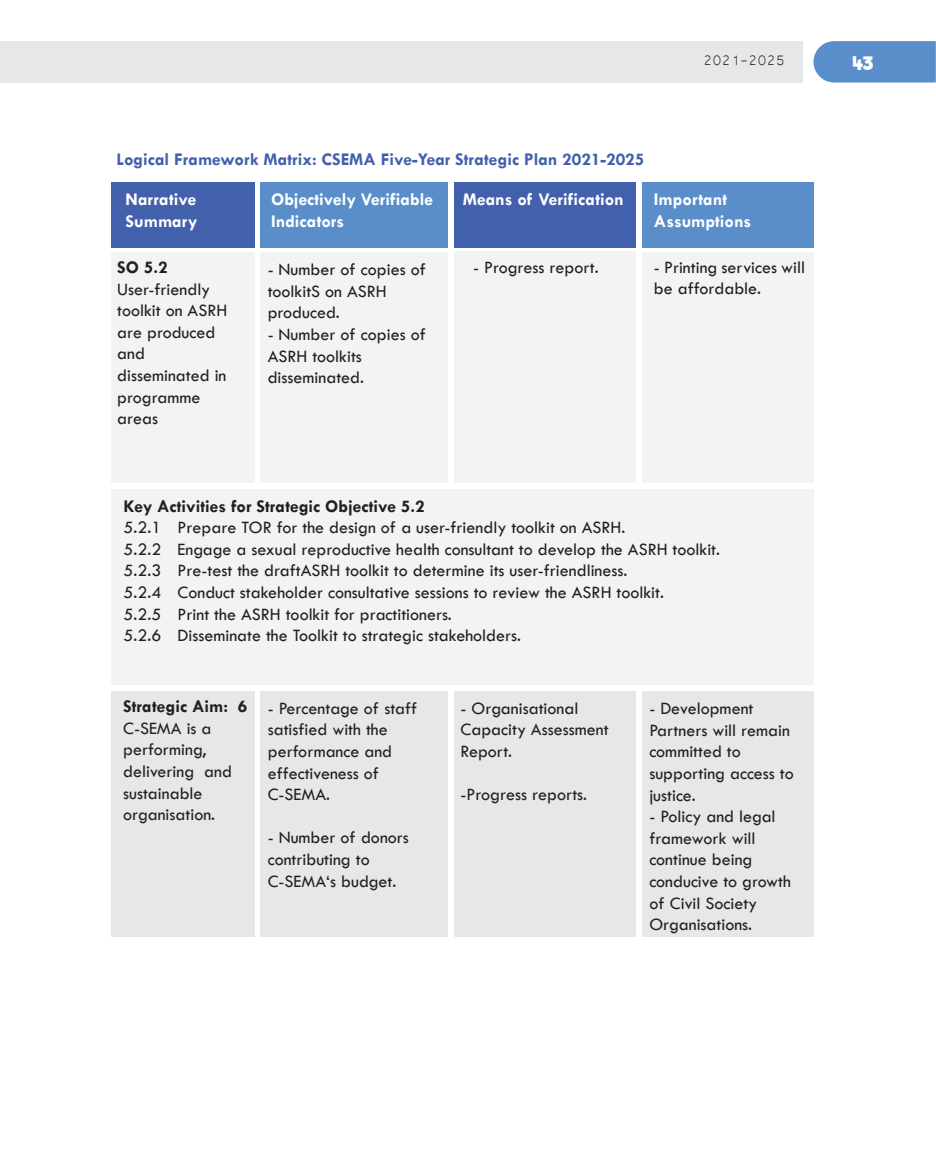
<style>
.page{position:relative;width:936px;height:1149px;background:#fff}
.page>*{position:absolute;margin:0;border:0;box-sizing:border-box;transform-origin:0 0}
.t1{font:18px/21.6px "Tw Cen";color:#231f20}
.t2{font:700 18px/21.6px "Tw Cen";color:#fff}
.t3{font:700 18px "Tw Cen";color:#4260ac}
.t4{font:700 18px "Tw Cen";color:#231f20}
.t5{font:17.7px "Microsoft Yi Baiti";color:#231f20}
.t6{font:700 17.7px "Riffic Free";color:#fff}
</style>
<div class="page">
<div style="left:111px;top:182px;width:144px;height:66px;background:#4260ac"></div>
<div style="left:260px;top:182px;width:187px;height:66px;background:#598eca"></div>
<div style="left:454px;top:182px;width:182px;height:65px;background:#4260ac"></div>
<div style="left:642px;top:182px;width:172px;height:66px;background:#598eca"></div>
<div style="left:111px;top:252px;width:144px;height:231px;background:#f2f3f4"></div>
<div style="left:260px;top:252px;width:187px;height:231px;background:#f2f3f4"></div>
<div style="left:454px;top:251px;width:182px;height:232px;background:#f2f3f4"></div>
<div style="left:642px;top:252px;width:172px;height:231px;background:#f2f3f4"></div>
<div style="left:111px;top:691px;width:144px;height:245px;background:#e6e7e9"></div>
<div style="left:260px;top:691px;width:187px;height:245px;background:#e6e7e9"></div>
<div style="left:454px;top:691px;width:181px;height:245px;background:#e6e7e9"></div>
<div style="left:642px;top:691px;width:172px;height:245px;background:#e6e7e9"></div>
<div style="left:111px;top:489px;width:702px;height:195px;background:#f2f3f4"></div>
<div style="left:0;top:41px;width:802px;height:41px;background:#e6e7e9"></div>
<div style="left:813px;top:41px;width:122px;height:41px;background:#598eca"></div>
<p class="t3" style="left:116px;top:149px;width:529px">Logical Framework Matrix: CSEMA Five-Year Strategic Plan 2021-2025</p>
<p class="t5" style="left:703px;top:50px;width:83px">2021-2025</p>
<p class="t2" style="left:126px;top:188px;width:73px">Narrative<br>Summary</p>
<p class="t2" style="left:271px;top:188px;width:163px">Objectively Verifiable<br>Indicators</p>
<p class="t2" style="left:463px;top:188px;width:162px">Means of Verification</p>
<p class="t2" style="left:654px;top:188px;width:99px">Important<br>Assumptions</p>
<p class="t1" style="left:268px;top:258px;width:160px">- Number of copies of toolkitS on ASRH produced.</p>
<p class="t1" style="left:268px;top:323px;width:160px">- Number of copies of<br>ASRH toolkits disseminated.</p>
<p class="t4" style="left:117px;top:256px;width:52px">SO 5.2</p>
<p class="t1" style="left:117px;top:278px;width:112px">User-friendly toolkit on ASRH are produced and disseminated in programme areas</p>
<p class="t1" style="left:473px;top:256px;width:127px">- Progress report.</p>
<p class="t1" style="left:654px;top:256px;width:152px">- Printing services will be affordable.</p>
<p class="t4" style="left:124px;top:495px;width:302px">Key Activities for Strategic Objective 5.2</p>
<p class="t1" style="left:124px;top:516px;width:598px">5.2.1 Prepare TOR for the design of a user-friendly toolkit on ASRH.<br>5.2.2 Engage a sexual reproductive health consultant to develop the ASRH toolkit.<br>5.2.3 Pre-test the draftASRH toolkit to determine its user-friendliness.<br>5.2.4 Conduct stakeholder consultative sessions to review the ASRH toolkit.<br>5.2.5 Print the ASRH toolkit for practitioners.<br>5.2.6 Disseminate the Toolkit to strategic stakeholders.</p>
<p class="t4" style="left:123px;top:695px;width:125px">Strategic Aim: 6</p>
<p class="t1" style="left:123px;top:717px;width:110px">C-SEMA is a performing, delivering and sustainable organisation.</p>
<p class="t1" style="left:268px;top:697px;width:151px">- Percentage of staff satisfied with the performance and effectiveness of<br>C-SEMA.</p>
<p class="t1" style="left:268px;top:826px;width:143px">- Number of donors contributing to<br>C-SEMA‘s budget.</p>
<p class="t1" style="left:460px;top:697px;width:150px">- Organisational<br>Capacity Assessment<br>Report.</p>
<p class="t1" style="left:460px;top:783px;width:128px">-Progress reports.</p>
<p class="t1" style="left:649px;top:697px;width:146px">- Development<br>Partners will remain committed to supporting access to justice.</p>
<p class="t1" style="left:649px;top:805px;width:143px">- Policy and legal framework will continue being conducive to growth of Civil Society<br>Organisations.</p>
<p class="t6" style="left:852px;top:53px;width:22px">43</p>
</div>
